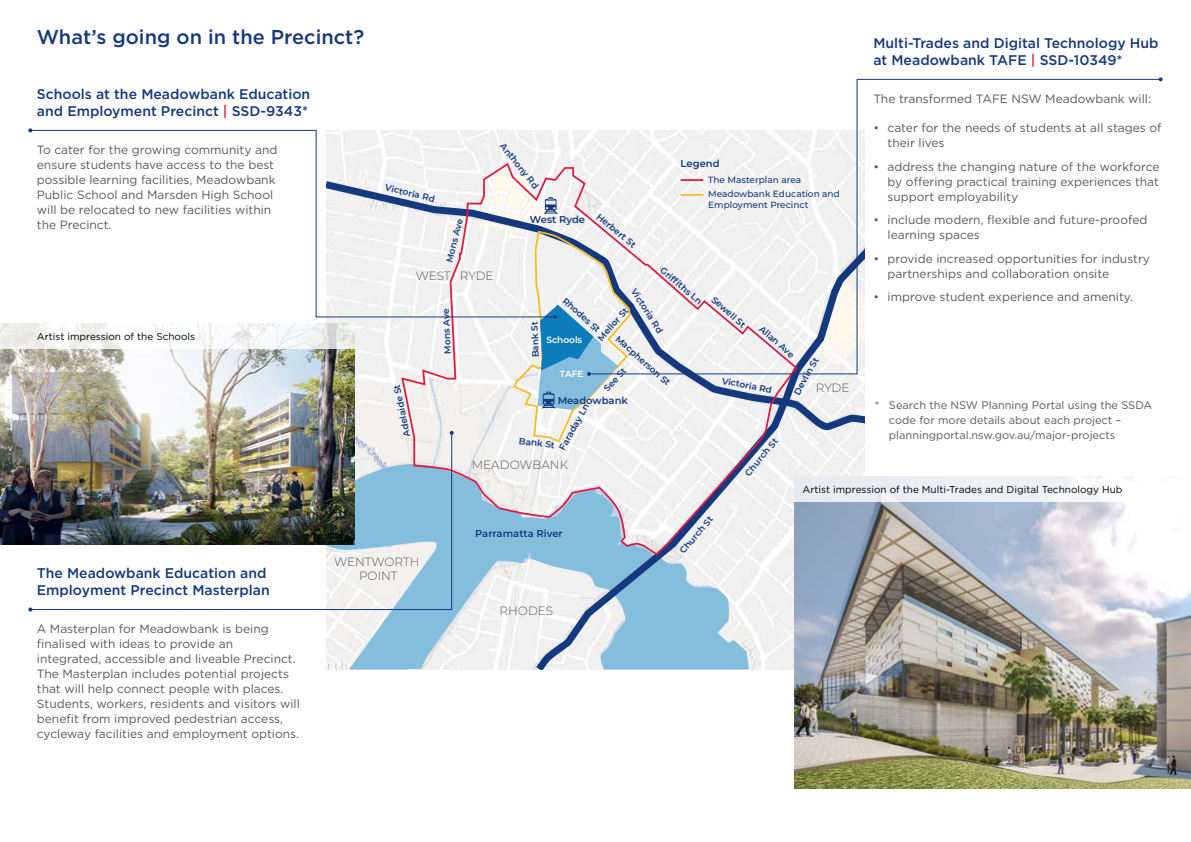
<style>
.page{position:relative;width:1191px;height:842px;background:#fff}
.page>*{position:absolute;margin:0;border:0;box-sizing:border-box;transform-origin:0 0}
.Heading_1{font:500 20px "Gotham";color:#15397f}
.Heading_2{font:500 14px/17px "Gotham";color:#15397f}
.Body_copy{font:12px/15px "Gotham";color:#58595b}
.t1{font:300 12px/14.4px "Montserrat";color:#58595b;text-align:center}
.Body_copy-2{font:11px/15px "Gotham";color:#58595b}
.t2{font:10px "Gotham";color:#000101}
.t3{font:600 10px "Montserrat";color:#15397f}
.t4{font:600 9px "Montserrat";color:#15397f}
.t5{font:500 9px/14.9px "Montserrat";color:#15397f}
.t6{font:600 9px "Montserrat";color:#fff}
.s1{color:#e3173e}
</style>
<div class="page">
<svg style="left:326px;top:557px;width:206px;height:112px;fill:#efefed"></svg>
<svg style="left:532px;top:557px;width:258px;height:112px"></svg>
<svg style="left:326px;top:317px;width:539px;height:130px"></svg>
<svg style="left:798px;top:374px;width:67px;height:35px"></svg>
<svg style="left:400px;top:162px;width:398px;height:395px"></svg>
<svg style="left:556px;top:197px;width:2px;height:17px"></svg>
<svg style="left:588px;top:79px;width:573px;height:295px"></svg>
<svg style="left:1158px;top:77px;width:4px;height:4px"></svg>
<svg style="left:30px;top:432px;width:422px;height:178px"></svg>
<svg style="left:28px;top:607px;width:4px;height:4px"></svg>
<svg style="left:450px;top:431px;width:4px;height:4px"></svg>
<img style="left:794px;top:502px;width:397px;height:286px">
<img style="left:0;top:349px;width:354px;height:195px">
<svg style="left:30px;top:130px;width:526px;height:187px"></svg>
<svg style="left:28px;top:128px;width:4px;height:4px"></svg>
<svg style="left:512px;top:230px;width:119px;height:213px"></svg>
<svg style="left:0;top:323px;width:354px;height:26px;fill:#f6f8f8"></svg>
<div style="left:794px;top:476px;width:397px;height:26px;background:linear-gradient(to right,#e3e8ee,#fefeff)"></div>
<p class="Heading_1" style="left:37px;top:24px;width:329px">What’s going on in the Precinct?</p>
<p class="Heading_2" style="left:37px;top:86px;width:275px">Schools at the Meadowbank Education and Employment Precinct <span class="s1">|</span> SSD-9343*</p>
<p class="Body_copy" style="left:37px;top:142px;width:242px">To cater for the growing community and ensure students have access to the best possible learning facilities, Meadowbank Public School and Marsden High School will be relocated to new facilities within the Precinct.</p>
<p class="t2" style="left:37px;top:330px;width:160px">Artist impression of the Schools</p>
<p class="t4" style="left:387px;top:181px;width:52px;rotate:13deg">Victoria Rd</p>
<p class="t4" style="left:443px;top:261px;width:46px;rotate:-76deg">Mons Ave</p>
<p class="t4" style="left:507px;top:140px;width:57px;rotate:51deg">Anthony Rd</p>
<p class="t3" style="left:530px;top:212px;width:57px">West Ryde</p>
<p class="t4" style="left:602px;top:210px;width:50px;rotate:40deg">Herb ert St</p>
<p class="t3" style="left:680px;top:157px;width:41px">Legend</p>
<p class="t5" style="left:708px;top:172px;width:133px">The Masterplan area<br>Meadowbank Education and</p>
<p class="t5" style="left:708px;top:197px;width:102px">Employment Precinct</p>
<p class="t1" style="left:416px;top:268px;width:79px">WEST RYDE</p>
<p class="t4" style="left:400px;top:438px;width:54px;rotate:-101deg">Adelaide St</p>
<p class="t4" style="left:441px;top:354px;width:46px;rotate:-92deg">Mons Ave</p>
<p class="t4" style="left:665px;top:264px;width:53px;rotate:40deg">Griffi ths Ln</p>
<p class="t4" style="left:639px;top:286px;width:52px;rotate:58deg">Victoria Rd</p>
<p class="t4" style="left:568px;top:295px;width:48px;rotate:42deg">Rhodes St</p>
<p class="t4" style="left:594px;top:335px;width:42px;rotate:-48deg">Mellor St</p>
<p class="t4" style="left:529px;top:358px;width:38px;rotate:-92deg">B ank St</p>
<p class="t4" style="left:621px;top:332px;width:71px;rotate:42deg">Macp herson St</p>
<p class="t6" style="left:546px;top:333px;width:37px">Schools</p>
<p class="t6" style="left:560px;top:368px;width:25px">TAFE</p>
<p class="t4" style="left:601px;top:386px;width:30px;rotate:-48deg">See St</p>
<p class="t3" style="left:557px;top:393px;width:72px">Meadowbank</p>
<p class="t4" style="left:556px;top:446px;width:53px;rotate:-61deg">Faraday Ln</p>
<p class="t4" style="left:520px;top:434px;width:38px;rotate:7deg">B ank St</p>
<p class="t1" style="left:472px;top:458px;width:98px">MEADOWBANK</p>
<p class="t4" style="left:717px;top:293px;width:44px;rotate:41deg">Sewell St</p>
<p class="t4" style="left:764px;top:323px;width:45px;rotate:41deg">Allan Ave</p>
<p class="t4" style="left:723px;top:374px;width:52px;rotate:11deg">Victoria Rd</p>
<p class="t4" style="left:790px;top:391px;width:43px;rotate:-61deg">Devlin St</p>
<p class="t1" style="left:816px;top:380px;width:35px">RYDE</p>
<p class="t4" style="left:741px;top:470px;width:47px;rotate:-50deg">Church St</p>
<p class="Heading_2" style="left:873px;top:35px;width:287px">Multi-Trades and Digital Technology Hub at Meadowbank TAFE <span class="s1">|</span> SSD-10349*</p>
<p class="Body_copy" style="left:873px;top:91px;width:279px">The transformed TAFE NSW Meadowbank will:</p>
<p class="Body_copy" style="left:887px;top:120px;width:275px;text-indent:-14px">• cater for the needs of students at all stages of their lives</p>
<p class="Body_copy" style="left:887px;top:159px;width:274px;text-align:justify;text-indent:-14px">• address the changing nature of the workforce by offering practical training experiences that support employability</p>
<p class="Body_copy" style="left:887px;top:212px;width:261px;text-indent:-14px">• include modern, flexible and future-proofed learning spaces</p>
<p class="Body_copy" style="left:887px;top:251px;width:264px;text-indent:-14px">• provide increased opportunities for industry partnerships and collaboration onsite</p>
<p class="Body_copy" style="left:873px;top:289px;width:261px">• improve student experience and amenity.</p>
<p class="Body_copy-2" style="left:889px;top:397px;width:265px;text-indent:-14px">* Search the NSW Planning Portal using the SSDA code for more details about each project – planningportal.nsw.gov.au/major-projects</p>
<p class="t3" style="left:475px;top:526px;width:89px">Parramatta River</p>
<p class="t4" style="left:676px;top:548px;width:47px;rotate:-50deg">Church St</p>
<p class="t2" style="left:802px;top:483px;width:321px">Artist impression of the Multi-Trades and Digital Technology Hub</p>
<p class="Heading_2" style="left:37px;top:565px;width:234px">The Meadowbank Education and<br>Employment Precinct Masterplan</p>
<p class="Body_copy" style="left:37px;top:621px;width:264px">A Masterplan for Meadowbank is being finalised with ideas to provide an integrated, accessible and liveable Precinct.<br>The Masterplan includes potential projects that will help connect people with places.<br>Students, workers, residents and visitors will benefit from improved pedestrian access, cycleway facilities and employment options.</p>
<p class="t1" style="left:334px;top:554px;width:87px">WENTWORTH<br>POINT</p>
<p class="t1" style="left:499px;top:603px;width:55px">RHODES</p>
</div>
